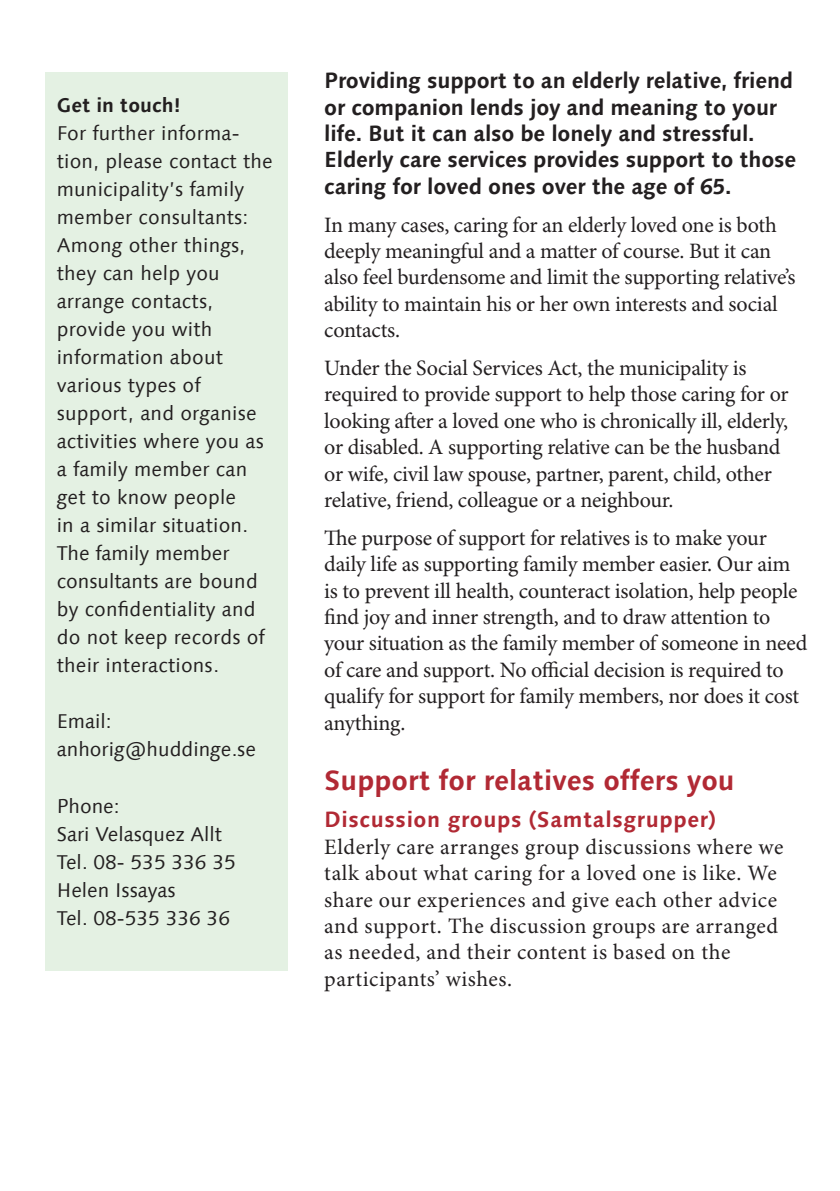
<style>
.page{position:relative;width:840px;height:1191px;background:#fff}
.page>*{position:absolute;margin:0;border:0;box-sizing:border-box;transform-origin:0 0}
.Underrubrik{font:700 28px "Linotype Syntax Com";color:#b12934}
.Brödtext{font:22px/26.4px "Minion Pro";letter-spacing:-.01em;color:#231f20}
.Brödtext-2{font:22px/26.4px "Minion Pro";letter-spacing:.02em;color:#231f20}
.Brödtext-3{font:700 22px/26.4px "Linotype Syntax Com";letter-spacing:-.01em;color:#231f20}
.Underrubrik-2{font:700 22px "Linotype Syntax Com";letter-spacing:.025em;color:#b12934}
.Faktaruta{font:20px/28px "Linotype Syntax Com";letter-spacing:.01em;color:#231f20}
.Faktaruta-2{font:700 20px "Linotype Syntax Com";color:#231f20}
</style>
<div class="page">
<div style="left:45px;top:72px;width:242px;height:898px;background:#e4f1e3"></div>
<p class="Faktaruta-2" style="left:57px;top:93px;width:125px">Get in touch!</p>
<p class="Faktaruta" style="left:57px;top:119px;width:217px">For further informa&shy;tion, please contact the municipality’s family member consultants:<br>Among other things, they can help you arrange contacts, provide you with information about various types of support, and organise activities where you as a family member can get to know people<br>in a similar situation.<br>The family member consultants are bound by confidentiality and do not keep records of their interactions.</p>
<p class="Faktaruta" style="left:57px;top:707px;width:56px">Email:</p>
<p class="Faktaruta" style="left:57px;top:735px;width:201px">anhorig@huddinge.se</p>
<p class="Faktaruta" style="left:57px;top:791px;width:64px">Phone:</p>
<p class="Faktaruta" style="left:57px;top:819px;width:167px">Sari Velasquez Allt</p>
<p class="Faktaruta" style="left:57px;top:847px;width:180px">Tel. 08- 535 336 35</p>
<p class="Faktaruta" style="left:57px;top:875px;width:120px">Helen Issayas</p>
<p class="Faktaruta" style="left:57px;top:903px;width:175px">Tel. 08-535 336 36</p>
<p class="Brödtext-3" style="left:324px;top:67px;width:473px">Providing support to an elderly relative, friend or companion lends joy and meaning to your life. But it can also be lonely and stressful.<br>Elderly care services provides support to those caring for loved ones over the age of 65.</p>
<p class="Brödtext" style="left:324px;top:212px;width:472px">In many cases, caring for an elderly loved one is both deeply meaningful and a matter of course. But it can also feel burdensome and limit the supporting relative’s ability to maintain his or her own interests and social contacts.</p>
<p class="Brödtext" style="left:324px;top:356px;width:465px">Under the Social Services Act, the municipality is required to provide support to help those caring for or looking after a loved one who is chronically ill, elderly, or disabled. A supporting relative can be the husband or wife, civil law spouse, partner, parent, child, other relative, friend, colleague or a neighbour.</p>
<p class="Brödtext" style="left:324px;top:525px;width:484px">The purpose of support for relatives is to make your daily life as supporting family member easier. Our aim is to prevent ill health, counteract isolation, help people find joy and inner strength, and to draw attention to your situation as the family member of someone in need of care and support. No official decision is required to qualify for support for family members, nor does it cost anything.</p>
<p class="Underrubrik" style="left:324px;top:762px;width:411px">Support for relatives offers you</p>
<p class="Underrubrik-2" style="left:324px;top:806px;width:393px">Discussion groups (Samtalsgrupper)</p>
<p class="Brödtext-2" style="left:324px;top:834px;width:460px">Elderly care arranges group discussions where we talk about what caring for a loved one is like. We share our experiences and give each other advice and support. The discussion groups are arranged as needed, and their content is based on the participants’ wishes.</p>
</div>
